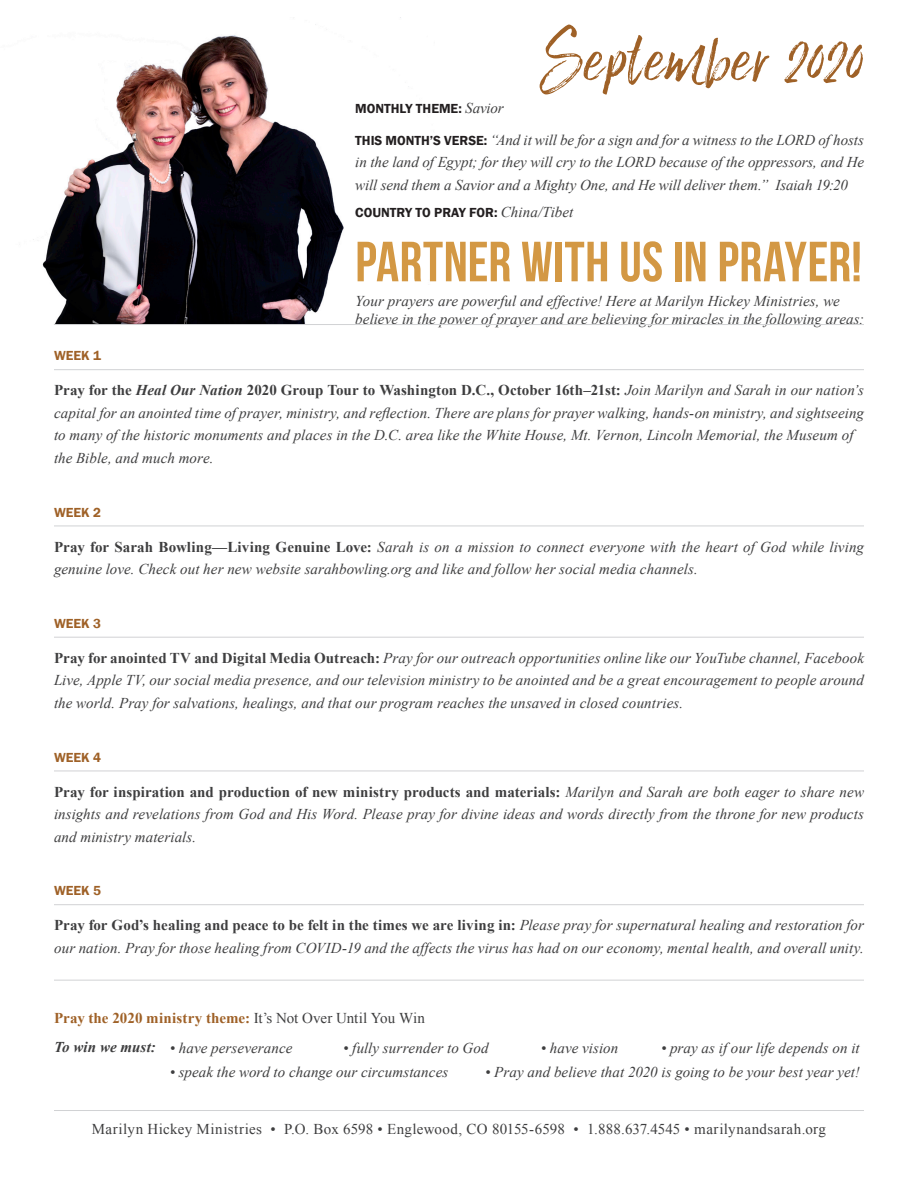
<style>
.page{position:relative;width:918px;height:1188px;background:#fff}
.page>*{position:absolute;margin:0;border:0;box-sizing:border-box;transform-origin:0 0}
.t1{font:81px "Lucky Fellas Narrow";letter-spacing:.01em;color:#9f6127}
.t2{font:56.55px "Bebas Neue";letter-spacing:.01em;color:#d39844}
.t3{font:italic 15px/22.5px "Times New Roman";letter-spacing:.005em;color:#3e3e3f;text-align:justify}
.t4{font:15px "Times New Roman";letter-spacing:.02em;color:#3e3e3f}
.t5{font:700 15px "Times New Roman";letter-spacing:.005em;color:#9f6127}
.t6{font:italic 700 15px "Times New Roman";letter-spacing:.005em;color:#3e3e3f}
.t7{font:600 13.5px "Franklin Gothic";color:#231f20}
.t8{font:600 13.5px "Franklin Gothic";color:#9f6127}
.s1{font-family:"Times New Roman";font-weight:400;font-style:italic;font-size:15px;color:#3e3e3f}
.s2{font-family:"Franklin Gothic";font-weight:600;font-style:normal;font-size:13.5px;color:#231f20}
.s3{font-weight:700;font-style:normal}
.s4{font-weight:700}
.s5{font-weight:400;color:#3e3e3f}
</style>
<div class="page">
<img style="left:33px;top:17px;width:376px;height:307px">
<hr style="left:54px;top:526px;width:810px;height:1px;background:#d1d2d4">
<hr style="left:54px;top:637px;width:810px;height:1px;background:#d1d2d4">
<hr style="left:54px;top:771px;width:810px;height:1px;background:#d1d2d4">
<hr style="left:54px;top:904px;width:810px;height:1px;background:#d1d2d4">
<hr style="left:54px;top:324px;width:810px;height:1px;background:#d1d2d4">
<hr style="left:54px;top:1110px;width:810px;height:1px;background:#d1d2d4">
<hr style="left:54px;top:369px;width:810px;height:1px;background:#d1d2d4">
<hr style="left:54px;top:980px;width:810px;height:1px;background:#d1d2d4">
<p class="t1" style="left:540px;top:14px;width:326px">September 2020</p>
<p class="t7" style="left:355px;top:100px;width:150px">MONTHLY THEME: <span class="s1">Savior</span></p>
<p class="t3" style="left:355px;top:128px;width:510px"><span class="s2">THIS MONTH’S VERSE:</span> “And it will be for a sign and for a witness to the LORD of hosts in the land of Egypt; for they will cry to the LORD because of the oppressors, and He will send them a Savior and a Mighty One, and He will deliver them.” Isaiah 19:20</p>
<p class="t7" style="left:355px;top:204px;width:220px">COUNTRY TO PRAY FOR: <span class="s1">China/Tibet</span></p>
<p class="t2" style="left:355px;top:231px;width:508px">PARTNER WITH US IN PRAYER!</p>
<p class="t3" style="left:355px;top:292px;width:510px;line-height:18px">Your prayers are powerful and effective! Here at Marilyn Hickey Ministries, we believe in the power of prayer and are believing for miracles in the following areas:</p>
<p class="t8" style="left:54px;top:348px;width:48px">WEEK 1</p>
<p class="t3" style="left:54px;top:379px;width:812px"><span class="s3">Pray for the</span> <span class="s4">Heal Our Nation</span> <span class="s3">2020 Group Tour to Washington D.C., October 16th–21st:</span> Join Marilyn and Sarah in our nation’s capital for an anointed time of prayer, ministry, and reflection. There are plans for prayer walking, hands-on ministry, and sightseeing to many of the historic monuments and places in the D.C. area like the White House, Mt. Vernon, Lincoln Memorial, the Museum of</p>
<p class="t3" style="left:54px;top:446px;width:161px">the Bible, and much more.</p>
<p class="t8" style="left:54px;top:504px;width:48px">WEEK 2</p>
<p class="t3" style="left:54px;top:535px;width:811px"><span class="s3">Pray for Sarah Bowling—Living Genuine Love:</span> Sarah is on a mission to connect everyone with the heart of God while living genuine love. Check out her new website sarahbowling.org and like and follow her social media channels.</p>
<p class="t8" style="left:54px;top:615px;width:48px">WEEK 3</p>
<p class="t3" style="left:54px;top:646px;width:812px"><span class="s3">Pray for anointed TV and Digital Media Outreach:</span> Pray for our outreach opportunities online like our YouTube channel, Facebook Live, Apple TV, our social media presence, and our television ministry to be anointed and be a great encouragement to people around the world. Pray for salvations, healings, and that our program reaches the unsaved in closed countries.</p>
<p class="t8" style="left:54px;top:749px;width:48px">WEEK 4</p>
<p class="t3" style="left:54px;top:780px;width:812px"><span class="s3">Pray for inspiration and production of new ministry products and materials:</span> Marilyn and Sarah are both eager to share new insights and revelations from God and His Word. Please pray for divine ideas and words directly from the throne for new products and ministry materials.</p>
<p class="t8" style="left:54px;top:883px;width:48px">WEEK 5</p>
<p class="t3" style="left:54px;top:914px;width:812px"><span class="s3">Pray for God’s healing and peace to be felt in the times we are living in:</span> Please pray for supernatural healing and restoration for our nation. Pray for those healing from COVID-19 and the affects the virus has had on our economy, mental health, and overall unity.</p>
<p class="t5" style="left:54px;top:1007px;width:373px">Pray the 2020 ministry theme: <span class="s5">It’s Not Over Until You Win</span></p>
<p class="t6" style="left:54px;top:1037px;width:103px">To win we must:</p>
<p class="t3" style="left:170px;top:1036px;width:124px">• have perseverance</p>
<p class="t3" style="left:343px;top:1036px;width:147px">• fully surrender to God</p>
<p class="t3" style="left:541px;top:1036px;width:79px">• have vision</p>
<p class="t3" style="left:661px;top:1036px;width:200px">• pray as if our life depends on it</p>
<p class="t3" style="left:170px;top:1060px;width:280px">• speak the word to change our circumstances</p>
<p class="t3" style="left:485px;top:1060px;width:376px">• Pray and believe that 2020 is going to be your best year yet!</p>
<p class="t4" style="left:92px;top:1119px;width:736px">Marilyn Hickey Ministries • P.O. Box 6598 • Englewood, CO 80155-6598 • 1.888.637.4545 • marilynandsarah.org</p>
</div>
